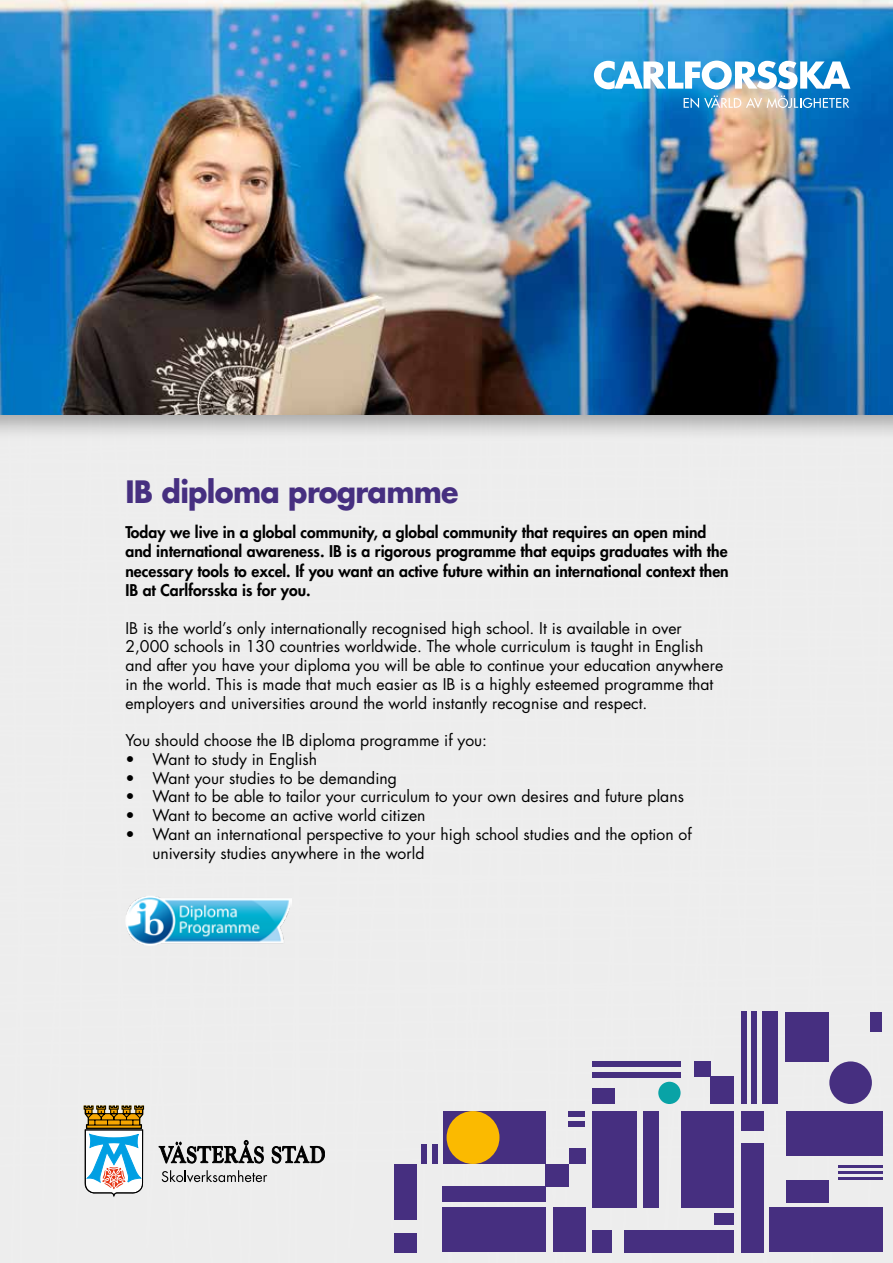
<style>
.page{position:relative;width:893px;height:1263px;background:#fff}
.page>*{position:absolute;margin:0;border:0;box-sizing:border-box;transform-origin:0 0}
.t1{font:700 30px "Futura Std";letter-spacing:-.025em;color:#462f80;scale:.95 1}
.t2{font:15.75px/18.8px "Futura Std";color:#000}
.t3{font:800 15.75px/19.5px "Futura Std";color:#000}
</style>
<div class="page">
<div style="left:0;top:442px;width:893px;height:821px;background:#ededed"></div>
<div style="left:0;top:0;width:893px;height:442px;background:#000;opacity:.3"></div>
<img style="left:0;top:0;width:893px;height:415px">
<svg style="left:159px;top:1139px;width:166px;height:43px;background:#b5b5b5"></svg>
<svg style="left:84px;top:1106px;width:60px;height:91px"></svg>
<svg style="left:594px;top:61px;width:256px;height:47px"></svg>
<div style="left:443px;top:1111px;width:103px;height:53px;background:#462f80"></div>
<div style="left:447px;top:1111px;width:52px;height:53px;background:#fbba00;border-radius:50%"></div>
<div style="left:443px;top:1186px;width:103px;height:15px;background:#462f80"></div>
<div style="left:443px;top:1207px;width:103px;height:45px;background:#462f80"></div>
<div style="left:546px;top:1164px;width:23px;height:22px;background:#462f80"></div>
<div style="left:553px;top:1207px;width:32px;height:45px;background:#462f80"></div>
<div style="left:422px;top:1144px;width:5px;height:20px;background:#462f80"></div>
<div style="left:394px;top:1164px;width:22px;height:56px;background:#462f80"></div>
<div style="left:394px;top:1233px;width:22px;height:19px;background:#462f80"></div>
<div style="left:432px;top:1144px;width:6px;height:20px;background:#462f80"></div>
<div style="left:569px;top:1148px;width:16px;height:16px;background:#462f80"></div>
<div style="left:568px;top:1111px;width:17px;height:5px;background:#462f80"></div>
<div style="left:568px;top:1122px;width:17px;height:5px;background:#462f80"></div>
<div style="left:681px;top:1111px;width:52px;height:96px;background:#462f80"></div>
<div style="left:643px;top:1111px;width:15px;height:96px;background:#462f80"></div>
<div style="left:592px;top:1111px;width:45px;height:96px;background:#462f80"></div>
<div style="left:714px;top:1213px;width:19px;height:12px;background:#462f80"></div>
<div style="left:624px;top:1230px;width:109px;height:22px;background:#462f80"></div>
<div style="left:592px;top:1230px;width:20px;height:22px;background:#462f80"></div>
<div style="left:658px;top:1082px;width:23px;height:22px;background:#09a3a6;border-radius:50%"></div>
<div style="left:710px;top:1077px;width:23px;height:27px;background:#462f80"></div>
<div style="left:694px;top:1061px;width:16px;height:16px;background:#462f80"></div>
<div style="left:592px;top:1061px;width:89px;height:6px;background:#462f80"></div>
<div style="left:592px;top:1072px;width:89px;height:5px;background:#462f80"></div>
<div style="left:592px;top:1088px;width:22px;height:16px;background:#462f80"></div>
<div style="left:769px;top:1207px;width:113px;height:45px;background:#462f80"></div>
<div style="left:786px;top:1111px;width:96px;height:45px;background:#462f80"></div>
<div style="left:741px;top:1143px;width:22px;height:109px;background:#462f80"></div>
<div style="left:741px;top:1111px;width:22px;height:19px;background:#462f80"></div>
<div style="left:829px;top:1061px;width:43px;height:43px;background:#462f80;border-radius:50%"></div>
<div style="left:786px;top:1180px;width:43px;height:22px;background:#462f80"></div>
<hr style="left:838px;top:1164px;width:44px;height:3px;background:#462f80">
<hr style="left:838px;top:1171px;width:44px;height:3px;background:#462f80">
<hr style="left:838px;top:1177px;width:44px;height:3px;background:#462f80">
<div style="left:741px;top:1012px;width:5px;height:92px;background:#462f80"></div>
<div style="left:752px;top:1012px;width:5px;height:92px;background:#462f80"></div>
<div style="left:762px;top:1012px;width:16px;height:92px;background:#462f80"></div>
<div style="left:785px;top:1012px;width:44px;height:49px;background:#462f80"></div>
<div style="left:871px;top:1012px;width:11px;height:19px;background:#462f80"></div>
<img style="left:125px;top:895px;width:166px;height:50px">
<h1 class="t1" style="left:125px;top:472px;width:352px">IB diploma programme</h1>
<p class="t3" style="left:125px;top:522px;width:605px">Today we live in a global community, a global community that requires an open mind and international awareness. IB is a rigorous programme that equips graduates with the necessary tools to excel. If you want an active future within an international context then IB at Carlforsska is for you.</p>
<p class="t2" style="left:125px;top:619px;width:599px">IB is the world’s only internationally recognised high school. It is available in over 2,000 schools in 130 countries worldwide. The whole curriculum is taught in English and after you have your diploma you will be able to continue your education anywhere in the world. This is made that much easier as IB is a highly esteemed programme that employers and universities around the world instantly recognise and respect.</p>
<p class="t2" style="left:125px;top:731px;width:363px">You should choose the IB diploma programme if you:</p>
<p class="t2" style="left:125px;top:750px;width:193px">• Want to study in English</p>
<p class="t2" style="left:125px;top:769px;width:273px">• Want your studies to be demanding</p>
<p class="t2" style="left:125px;top:787px;width:560px">• Want to be able to tailor your curriculum to your own desires and future plans</p>
<p class="t2" style="left:125px;top:806px;width:302px">• Want to become an active world citizen</p>
<p class="t2" style="left:152px;top:825px;width:541px;text-indent:-27px">• Want an international perspective to your high school studies and the option of university studies anywhere in the world</p>
</div>
